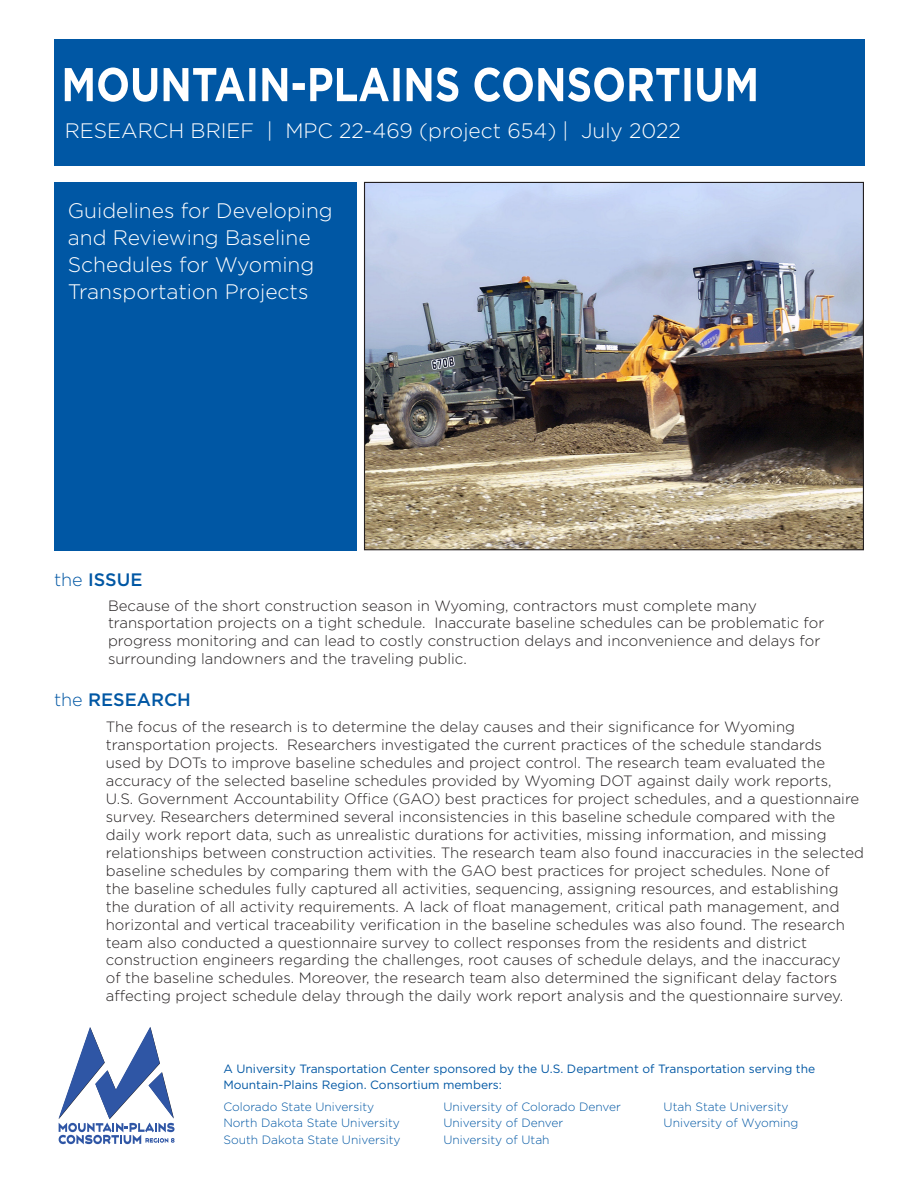
<style>
.page{position:relative;width:918px;height:1188px;background:#fff}
.page>*{position:absolute;margin:0;border:0;box-sizing:border-box;transform-origin:0 0}
.t1{font:300 21px/27px "Gotham";color:#fff}
.t2{font:300 20.85px "Gotham";color:#fff}
.t3{font:500 18px "Gotham";color:#0057a4}
.t4{font:300 15px/18px "Gotham";color:#231f20}
.t5{font:300 12px/16.5px "Gotham";color:#0057a4}
.t6{font:12px/16.5px "Gotham";color:#0057a4}
.s1{font-weight:300}
</style>
<div class="page">
<div style="left:54px;top:182px;width:303px;height:368px;background:#0057a4"></div>
<img style="left:366px;top:184px;width:496px;height:364px">
<div style="left:54px;top:39px;width:810px;height:127px;background:#0057a4"></div>
<svg style="left:65px;top:67px;width:691px;height:35px"></svg>
<svg style="left:58px;top:1027px;width:117px;height:117px"></svg>
<h2 class="t2" style="left:65px;top:117px;width:618px">RESEARCH BRIEF | MPC 22-469 (project 654) | July 2022</h2>
<h1 class="t1" style="left:68px;top:196px;width:267px">Guidelines for Developing and Reviewing Baseline<br>Schedules for Wyoming<br>Transportation Projects</h1>
<p class="t3" style="left:54px;top:568px;width:90px"><span class="s1">the</span> ISSUE</p>
<p class="t4" style="left:108px;top:596px;width:718px">Because of the short construction season in Wyoming, contractors must complete many transportation projects on a tight schedule. Inaccurate baseline schedules can be problematic for progress monitoring and can lead to costly construction delays and inconvenience and delays for surrounding landowners and the traveling public.</p>
<p class="t3" style="left:54px;top:688px;width:138px"><span class="s1">the</span> RESEARCH</p>
<p class="t4" style="left:106px;top:718px;width:760px">The focus of the research is to determine the delay causes and their significance for Wyoming transportation projects. Researchers investigated the current practices of the schedule standards<br>used by DOTs to improve baseline schedules and project control. The research team evaluated the accuracy of the selected baseline schedules provided by Wyoming DOT against daily work reports,<br>U.S. Government Accountability Office (GAO) best practices for project schedules, and a questionnaire survey. Researchers determined several inconsistencies in this baseline schedule compared with the daily work report data, such as unrealistic durations for activities, missing information, and missing relationships between construction activities. The research team also found inaccuracies in the selected baseline schedules by comparing them with the GAO best practices for project schedules. None of<br>the baseline schedules fully captured all activities, sequencing, assigning resources, and establishing the duration of all activity requirements. A lack of float management, critical path management, and horizontal and vertical traceability verification in the baseline schedules was also found. The research team also conducted a questionnaire survey to collect responses from the residents and district construction engineers regarding the challenges, root causes of schedule delays, and the inaccuracy<br>of the baseline schedules. Moreover, the research team also determined the significant delay factors affecting project schedule delay through the daily work report analysis and the questionnaire survey.</p>
<p class="t6" style="left:223px;top:1060px;width:593px">A University Transportation Center sponsored by the U.S. Department of Transportation serving the<br>Mountain-Plains Region. Consortium members:</p>
<p class="t5" style="left:223px;top:1098px;width:179px">Colorado State University<br>North Dakota State University<br>South Dakota State University</p>
<p class="t5" style="left:444px;top:1098px;width:179px">University of Colorado Denver<br>University of Denver<br>University of Utah</p>
<p class="t5" style="left:664px;top:1098px;width:136px">Utah State University<br>University of Wyoming</p>
</div>
